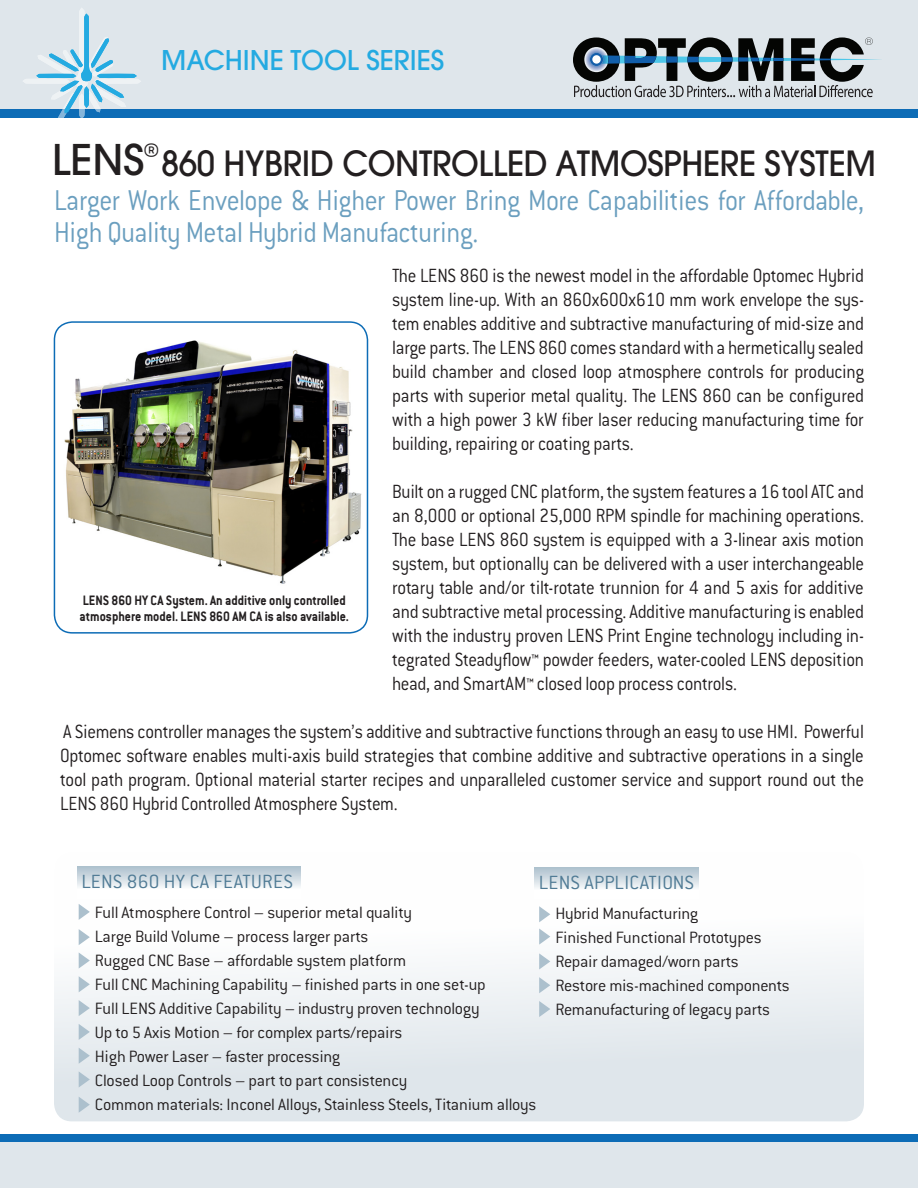
<style>
.page{position:relative;width:918px;height:1188px;background:#fff}
.page>*{position:absolute;margin:0;border:0;box-sizing:border-box;transform-origin:0 0}
.t1{font:500 42px "Avant Garde";color:#231f20}
.t2{font:700 37.5px "Conduit ITC";color:#231f20}
.t3{font:500 34.5px "Avant Garde";letter-spacing:-.01em;color:#231f20;scale:.95 1}
.t4{font:300 31.5px/31.5px "Conduit ITC";letter-spacing:-.015em;color:#6b9fbf;scale:.9 1}
.t5{font:500 27px "Avant Garde";color:#24aae1}
.t6{font:300 21px/24px "Conduit ITC";letter-spacing:-.015em;color:#231f20;text-align:justify;scale:.9 1}
.t7{font:300 21px "Conduit ITC";letter-spacing:.015em;color:#507b95}
.t8{font:300 18px "Conduit ITC";letter-spacing:-.015em;color:#231f20}
.t9{font:700 15px/16.5px "Conduit ITC";color:#231f20;scale:.9 1}
</style>
<div class="page">
<div style="left:0;top:0;width:918px;height:109px;background:#dfe6eb"></div>
<svg style="left:573px;top:37px;width:309px;height:60px"></svg>
<div style="left:592px;top:55px;width:9px;height:9px;background:#fff;border-radius:50%"></div>
<div style="left:0;top:109px;width:918px;height:9px;background:#0d6cb6"></div>
<svg style="left:23px;top:8px;width:118px;height:110px"></svg>
<div style="left:0;top:1134px;width:918px;height:9px;background:#0d6cb6"></div>
<div style="left:0;top:1143px;width:918px;height:45px;background:#dfe6eb"></div>
<div style="left:54px;top:851px;width:810px;height:270px;background:linear-gradient(to bottom,#fff,#dbe3e9);border-radius:18px"></div>
<div style="left:77px;top:866px;width:223px;height:32px;background:linear-gradient(to bottom,#b0c2cf,#fff)"></div>
<svg style="left:79px;top:904px;width:11px;height:16px"></svg>
<svg style="left:79px;top:929px;width:11px;height:16px"></svg>
<svg style="left:79px;top:952px;width:11px;height:17px"></svg>
<svg style="left:79px;top:976px;width:11px;height:16px"></svg>
<svg style="left:79px;top:1000px;width:11px;height:16px"></svg>
<div style="left:535px;top:867px;width:164px;height:32px;background:linear-gradient(to bottom,#b0c3cf,#fff)"></div>
<svg style="left:539px;top:906px;width:11px;height:16px"></svg>
<svg style="left:539px;top:929px;width:11px;height:16px"></svg>
<svg style="left:539px;top:953px;width:11px;height:16px"></svg>
<svg style="left:539px;top:977px;width:11px;height:16px"></svg>
<svg style="left:539px;top:1001px;width:11px;height:16px"></svg>
<svg style="left:79px;top:1024px;width:11px;height:16px"></svg>
<svg style="left:79px;top:1048px;width:11px;height:16px"></svg>
<svg style="left:79px;top:1071px;width:11px;height:17px"></svg>
<img style="left:54px;top:322px;width:313px;height:262px">
<div style="left:54px;top:321px;width:314px;height:313px;border:2px solid #0d6cb6;border-radius:18px"></div>
<svg style="left:79px;top:1097px;width:11px;height:16px"></svg>
<p class="t5" style="left:161px;top:44px;width:285px">MACHINE TOOL SERIES</p>
<p class="t1" style="left:52px;top:134px;width:94px">LENS</p>
<p class="t2" style="left:143px;top:133px;width:19px">®</p>
<p class="t4" style="left:54px;top:184px;width:902px">Larger Work Envelope &amp; Higher Power Bring More Capabilities for Affordable,<br>High Quality Metal Hybrid Manufacturing.</p>
<p class="t3" style="left:161px;top:142px;width:754px">860 HYBRID CONTROLLED ATMOSPHERE SYSTEM</p>
<p class="t9" style="left:80px;top:591px;width:301px">LENS 860 HY CA System. An additive only controlled atmosphere model. LENS 860 AM CA is also available.</p>
<p class="t6" style="left:392px;top:263px;width:526px">The LENS 860 is the newest model in the affordable Optomec Hybrid system line-up. With an 860x600x610 mm work envelope the sys&shy;tem enables additive and subtractive manufacturing of mid-size and large parts. The LENS 860 comes standard with a hermetically sealed build chamber and closed loop atmosphere controls for producing parts with superior metal quality. The LENS 860 can be configured with a high power 3 kW fiber laser reducing manufacturing time for building, repairing or coating parts.</p>
<p class="t6" style="left:392px;top:479px;width:526px">Built on a rugged CNC platform, the system features a 16 tool ATC and an 8,000 or optional 25,000 RPM spindle for machining operations.<br>The base LENS 860 system is equipped with a 3-linear axis motion system, but optionally can be delivered with a user interchangeable rotary table and/or tilt-rotate trunnion for 4 and 5 axis for additive and subtractive metal processing. Additive manufacturing is enabled with the industry proven LENS Print Engine technology including in&shy;tegrated Steadyflow™ powder feeders, water-cooled LENS deposition head, and SmartAM™ closed loop process controls.</p>
<p class="t6" style="left:60px;top:719px;width:895px">A Siemens controller manages the system’s additive and subtractive functions through an easy to use HMI. Powerful Optomec software enables multi-axis build strategies that combine additive and subtractive operations in a single tool path program. Optional material starter recipes and unparalleled customer service and support round out the LENS 860 Hybrid Controlled Atmosphere System.</p>
<p class="t7" style="left:81px;top:869px;width:213px">LENS 860 HY CA FEATURES</p>
<p class="t8" style="left:95px;top:901px;width:318px">Full Atmosphere Control – superior metal quality</p>
<p class="t8" style="left:95px;top:925px;width:275px">Large Build Volume – process larger parts</p>
<p class="t8" style="left:95px;top:949px;width:313px">Rugged CNC Base – affordable system platform</p>
<p class="t8" style="left:95px;top:973px;width:392px">Full CNC Machining Capability – finished parts in one set-up</p>
<p class="t8" style="left:95px;top:997px;width:386px">Full LENS Additive Capability – industry proven technology</p>
<p class="t8" style="left:95px;top:1021px;width:309px">Up to 5 Axis Motion – for complex parts/repairs</p>
<p class="t8" style="left:95px;top:1045px;width:247px">High Power Laser – faster processing</p>
<p class="t8" style="left:95px;top:1069px;width:314px">Closed Loop Controls – part to part consistency</p>
<p class="t8" style="left:95px;top:1093px;width:443px">Common materials: Inconel Alloys, Stainless Steels, Titanium alloys</p>
<p class="t7" style="left:539px;top:870px;width:157px">LENS APPLICATIONS</p>
<p class="t8" style="left:555px;top:902px;width:144px">Hybrid Manufacturing</p>
<p class="t8" style="left:555px;top:926px;width:208px">Finished Functional Prototypes</p>
<p class="t8" style="left:555px;top:950px;width:185px">Repair damaged/worn parts</p>
<p class="t8" style="left:555px;top:974px;width:236px">Restore mis-machined components</p>
<p class="t8" style="left:555px;top:998px;width:216px">Remanufacturing of legacy parts</p>
</div>
